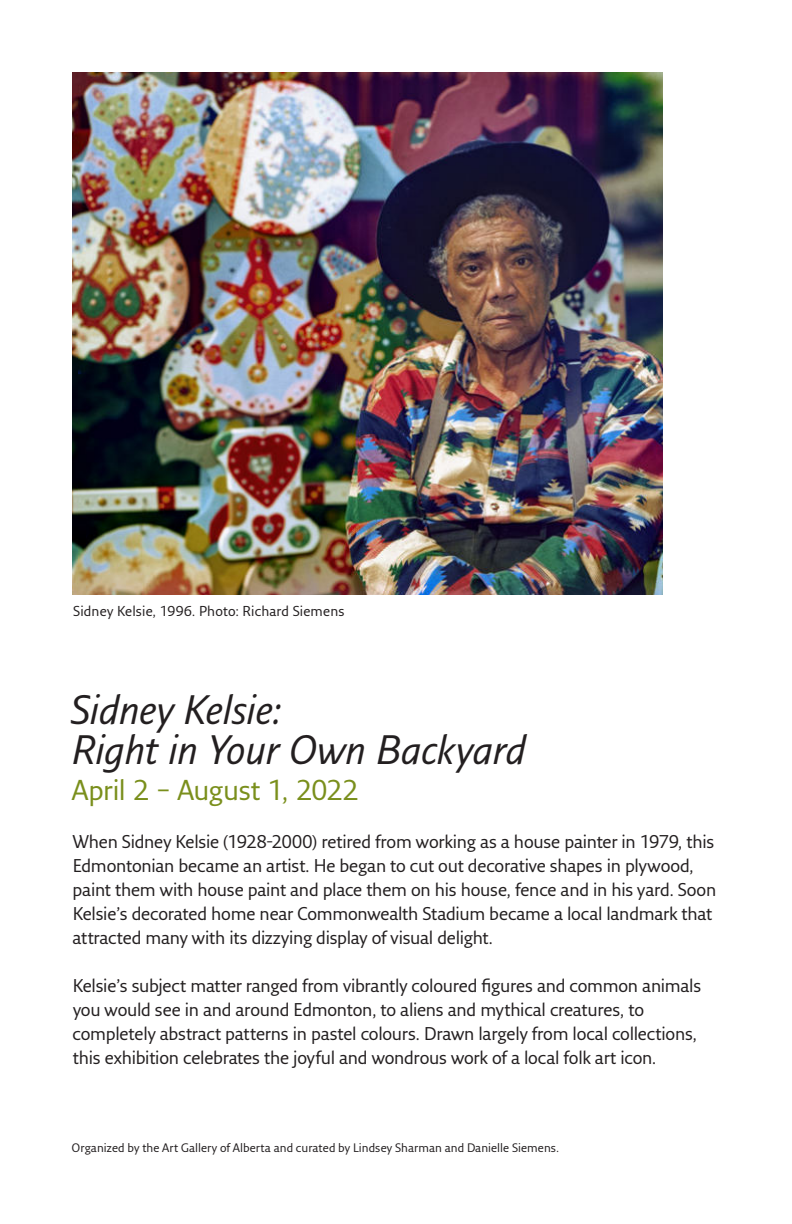
<style>
.page{position:relative;width:792px;height:1224px;background:#fff}
.page>*{position:absolute;margin:0;border:0;box-sizing:border-box;transform-origin:0 0}
.t1{font:italic 40px/40px "Fresco Sans Pro";letter-spacing:-.02em;color:#231f20}
.t2{font:28px "Fresco Sans Pro";letter-spacing:-.015em;color:#7a8f1c}
.t3{font:18px/24px "Fresco Sans Pro";letter-spacing:-.015em;color:#231f20}
.t4{font:14px "Fresco Sans Pro";letter-spacing:.005em;color:#231f20}
.t5{font:12px "Fresco Sans Pro";letter-spacing:.005em;color:#231f20}
</style>
<div class="page">
<img style="left:72px;top:72px;width:591px;height:522px">
<p class="t4" style="left:73px;top:605px;width:273px">Sidney Kelsie, 1996. Photo: Richard Siemens</p>
<h1 class="t1" style="left:70px;top:693px;width:458px">Sidney Kelsie:<br>Right in Your Own Backyard</h1>
<h2 class="t2" style="left:72px;top:777px;width:289px">April 2 – August 1, 2022</h2>
<p class="t3" style="left:73px;top:831px;width:645px">When Sidney Kelsie (1928-2000) retired from working as a house painter in 1979, this Edmontonian became an artist. He began to cut out decorative shapes in plywood, paint them with house paint and place them on his house, fence and in his yard. Soon Kelsie’s decorated home near Commonwealth Stadium became a local landmark that attracted many with its dizzying display of visual delight.</p>
<p class="t3" style="left:73px;top:975px;width:630px">Kelsie’s subject matter ranged from vibrantly coloured figures and common animals you would see in and around Edmonton, to aliens and mythical creatures, to completely abstract patterns in pastel colours. Drawn largely from local collections, this exhibition celebrates the joyful and wondrous work of a local folk art icon.</p>
<p class="t5" style="left:72px;top:1142px;width:489px">Organized by the Art Gallery of Alberta and curated by Lindsey Sharman and Danielle Siemens.</p>
</div>
